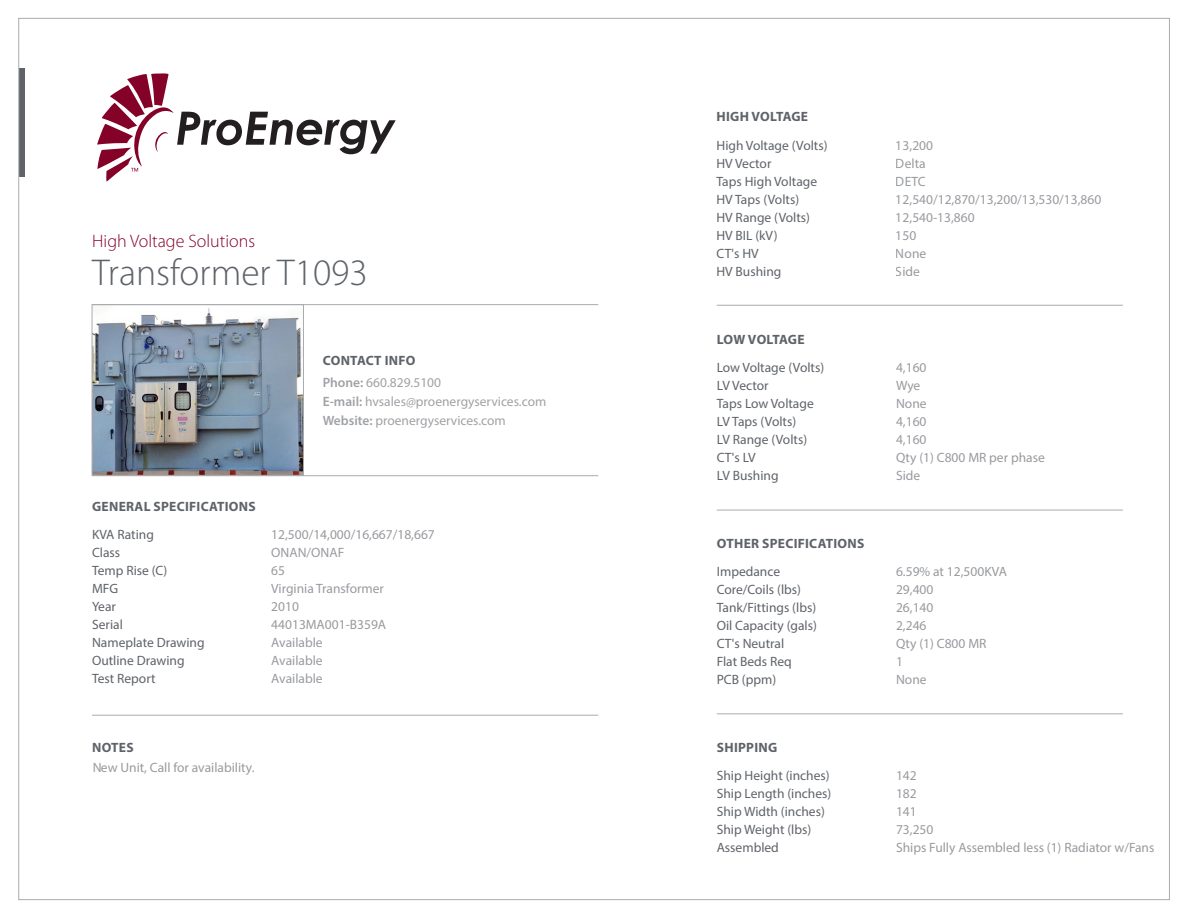
<style>
.page{position:relative;width:1188px;height:918px;background:#fff}
.page>*{position:absolute;margin:0;border:0;box-sizing:border-box;transform-origin:0 0}
.t1{font:300 37.5px "Myriad Pro";color:#5f6369}
.t2{font:300 18px "Myriad Pro";color:#840128}
.t3{font:13.5px/18px "Myriad Pro";color:#5f6369}
.t4{font:700 13.5px "Myriad Pro";letter-spacing:.02em;color:#5f6369}
.s1{font-weight:600}
</style>
<div class="page">
<img style="left:94px;top:308px;width:208px;height:165px">
<div style="left:92px;top:305px;width:212px;height:170px;border:1px solid #a9acaf"></div>
<div style="left:19px;top:69px;width:6px;height:108px;background:#5f6369"></div>
<hr style="left:92px;top:304px;width:506px;height:1px;background:#a9acaf">
<hr style="left:92px;top:475px;width:506px;height:1px;background:#a9acaf">
<svg style="left:97px;top:73px;width:299px;height:109px"></svg>
<hr style="left:717px;top:305px;width:406px;height:1px;background:#a9acaf">
<hr style="left:717px;top:510px;width:406px;height:1px;background:#a9acaf">
<hr style="left:717px;top:713px;width:406px;height:1px;background:#a9acaf">
<hr style="left:92px;top:715px;width:506px;height:1px;background:#a9acaf">
<p class="t2" style="left:92px;top:230px;width:165px">High Voltage Solutions</p>
<p class="t1" style="left:92px;top:250px;width:277px">Transformer T1093</p>
<p class="t4" style="left:323px;top:352px;width:94px">CONTACT INFO</p>
<p class="t3" style="left:323px;top:373px;width:225px;line-height:18.8px"><span class="s1">Phone:</span> 660.829.5100<br><span class="s1">E-mail:</span> hvsales@proenergyservices.com<br><span class="s1">Website:</span> proenergyservices.com</p>
<p class="t4" style="left:92px;top:497px;width:165px">GENERAL SPECIFICATIONS</p>
<p class="t3" style="left:92px;top:525px;width:63px">KVA Rating</p>
<p class="t3" style="left:92px;top:543px;width:30px">Class</p>
<p class="t3" style="left:92px;top:561px;width:77px">Temp Rise (C)</p>
<p class="t3" style="left:92px;top:579px;width:28px">MFG</p>
<p class="t3" style="left:92px;top:597px;width:25px">Year</p>
<p class="t3" style="left:92px;top:615px;width:32px">Serial</p>
<p class="t3" style="left:92px;top:633px;width:114px">Nameplate Drawing</p>
<p class="t3" style="left:92px;top:651px;width:94px">Outline Drawing</p>
<p class="t3" style="left:92px;top:669px;width:65px">Test Report</p>
<p class="t3" style="left:271px;top:525px;width:165px">12,500/14,000/16,667/18,667<br>ONAN/ONAF<br>65<br>Virginia Transformer<br>2010<br>44013MA001-B359A<br>Available<br>Available<br>Available</p>
<p class="t4" style="left:92px;top:739px;width:43px">NOTES</p>
<p class="t3" style="left:92px;top:759px;width:164px">New Unit, Call for availability.</p>
<p class="t4" style="left:717px;top:108px;width:93px">HIGH VOLTAGE</p>
<p class="t3" style="left:716px;top:136px;width:113px">High Voltage (Volts)</p>
<p class="t3" style="left:716px;top:154px;width:56px">HV Vector</p>
<p class="t3" style="left:716px;top:172px;width:102px">Taps High Voltage</p>
<p class="t3" style="left:716px;top:190px;width:84px">HV Taps (Volts)</p>
<p class="t3" style="left:716px;top:208px;width:95px">HV Range (Volts)</p>
<p class="t3" style="left:716px;top:226px;width:63px">HV BIL (kV)</p>
<p class="t3" style="left:716px;top:244px;width:44px">CT's HV</p>
<p class="t3" style="left:716px;top:262px;width:66px">HV Bushing</p>
<p class="t4" style="left:717px;top:331px;width:89px">LOW VOLTAGE</p>
<p class="t3" style="left:717px;top:358px;width:109px">Low Voltage (Volts)</p>
<p class="t3" style="left:717px;top:376px;width:53px">LV Vector</p>
<p class="t3" style="left:717px;top:394px;width:99px">Taps Low Voltage</p>
<p class="t3" style="left:717px;top:412px;width:81px">LV Taps (Volts)</p>
<p class="t3" style="left:717px;top:430px;width:92px">LV Range (Volts)</p>
<p class="t3" style="left:717px;top:448px;width:41px">CT's LV</p>
<p class="t3" style="left:717px;top:466px;width:63px">LV Bushing</p>
<p class="t4" style="left:717px;top:535px;width:149px">OTHER SPECIFICATIONS</p>
<p class="t3" style="left:717px;top:562px;width:65px">Impedance</p>
<p class="t3" style="left:717px;top:580px;width:86px">Core/Coils (lbs)</p>
<p class="t3" style="left:717px;top:598px;width:101px">Tank/Fittings (lbs)</p>
<p class="t3" style="left:717px;top:616px;width:102px">Oil Capacity (gals)</p>
<p class="t3" style="left:717px;top:634px;width:69px">CT's Neutral</p>
<p class="t3" style="left:717px;top:652px;width:76px">Flat Beds Req</p>
<p class="t3" style="left:717px;top:670px;width:61px">PCB (ppm)</p>
<p class="t4" style="left:717px;top:739px;width:62px">SHIPPING</p>
<p class="t3" style="left:717px;top:766px;width:114px">Ship Height (inches)</p>
<p class="t3" style="left:717px;top:784px;width:116px">Ship Length (inches)</p>
<p class="t3" style="left:717px;top:802px;width:110px">Ship Width (inches)</p>
<p class="t3" style="left:717px;top:820px;width:96px">Ship Weight (lbs)</p>
<p class="t3" style="left:717px;top:838px;width:64px">Assembled</p>
<p class="t3" style="left:896px;top:136px;width:207px">13,200<br>Delta<br>DETC<br>12,540/12,870/13,200/13,530/13,860<br>12,540-13,860<br>150<br>None<br>Side</p>
<p class="t3" style="left:896px;top:358px;width:150px">4,160<br>Wye<br>None<br>4,160<br>4,160<br>Qty (1) C800 MR per phase<br>Side</p>
<p class="t3" style="left:896px;top:562px;width:112px">6.59% at 12,500KVA<br>29,400<br>26,140<br>2,246<br>Qty (1) C800 MR<br>1<br>None</p>
<p class="t3" style="left:896px;top:766px;width:260px">142<br>182<br>141<br>73,250<br>Ships Fully Assembled less (1) Radiator w/Fans</p>
</div>
